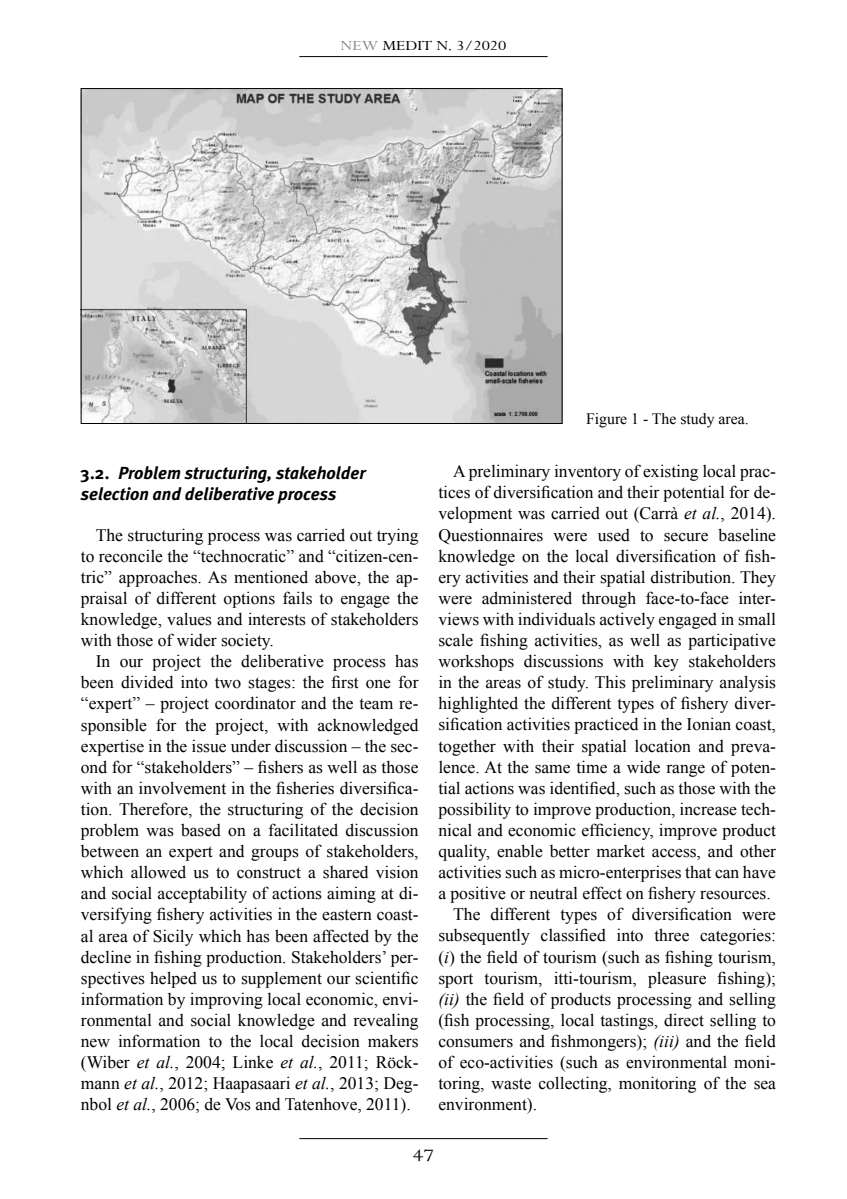
<style>
.page{position:relative;width:847px;height:1199px;background:#fff}
.page>*{position:absolute;margin:0;border:0;box-sizing:border-box;transform-origin:0 0}
.t1{font:19.6px "Perpetua Std";color:#000;scale:1.15 1}
._09_TESTO{font:17.5px/21.2px "Times New Roman";color:#000;text-align:justify}
._07_TIT_II_LIVELLO{font:italic 700 17.5px/21px "Meta Plus";color:#000}
.t2{font:15.75px "Times New Roman";color:#000}
.t3{font:15.75px "Perpetua Std";color:#000;scale:1.15 1}
.s1{color:#878787}
.s2{font-style:normal}
.s3{font-style:italic}
</style>
<div class="page">
<hr style="left:299px;top:56px;width:248px;height:1px;background:#000">
<hr style="left:299px;top:1138px;width:248px;height:1px;background:#000">
<img style="left:83px;top:90px;width:477px;height:332px">
<div style="left:81px;top:88px;width:481px;height:336px;border:1px solid #000"></div>
<p class="t3" style="left:340px;top:37px;width:146px"><span class="s1">NEW</span> MEDIT N. 3/2020</p>
<p class="t2" style="left:586px;top:408px;width:164px">Figure 1 - The study area.</p>
<p class="_07_TIT_II_LIVELLO" style="left:81px;top:462px;width:286px"><span class="s2">3.2.</span> Problem structuring, stakeholder selection and deliberative process</p>
<p class="_09_TESTO" style="left:81px;top:524px;width:339px;text-indent:15px">The structuring process was carried out trying to reconcile the “technocratic” and “citizen-cen&shy;tric” approaches. As mentioned above, the ap&shy;praisal of different options fails to engage the knowledge, values and interests of stakeholders with those of wider society.</p>
<p class="_09_TESTO" style="left:81px;top:650px;width:339px;text-indent:15px">In our project the deliberative process has been divided into two stages: the first one for “expert” ‒ project coordinator and the team re&shy;sponsible for the project, with acknowledged expertise in the issue under discussion ‒ the sec&shy;ond for “stakeholders” ‒ fishers as well as those with an involvement in the fisheries diversifica&shy;tion. Therefore, the structuring of the decision problem was based on a facilitated discussion between an expert and groups of stakeholders, which allowed us to construct a shared vision and social acceptability of actions aiming at di&shy;versifying fishery activities in the eastern coast&shy;al area of Sicily which has been affected by the decline in fishing production. Stakeholders’ per&shy;spectives helped us to supplement our scientific information by improving local economic, envi&shy;ronmental and social knowledge and revealing new information to the local decision makers (Wiber <span class="s3">et al.</span>, 2004; Linke <span class="s3">et al.</span>, 2011; Röck&shy;mann <span class="s3">et al.</span>, 2012; Haapasaari <span class="s3">et al.</span>, 2013; Deg&shy;nbol <span class="s3">et al.</span>, 2006; de Vos and Tatenhove, 2011).</p>
<p class="_09_TESTO" style="left:438px;top:460px;width:339px;text-indent:15px">A preliminary inventory of existing local prac&shy;tices of diversification and their potential for de&shy;velopment was carried out (Carrà <span class="s3">et al.</span>, 2014).<br>Questionnaires were used to secure baseline knowledge on the local diversification of fish&shy;ery activities and their spatial distribution. They were administered through face-to-face inter&shy;views with individuals actively engaged in small scale fishing activities, as well as participative workshops discussions with key stakeholders in the areas of study. This preliminary analysis highlighted the different types of fishery diver&shy;sification activities practiced in the Ionian coast, together with their spatial location and preva&shy;lence. At the same time a wide range of poten&shy;tial actions was identified, such as those with the possibility to improve production, increase tech&shy;nical and economic efficiency, improve product quality, enable better market access, and other activities such as micro-enterprises that can have a positive or neutral effect on fishery resources.</p>
<p class="_09_TESTO" style="left:438px;top:903px;width:339px;text-indent:15px">The different types of diversification were subsequently classified into three categories: (<span class="s3">i</span>) the field of tourism (such as fishing tourism, sport tourism, itti-tourism, pleasure fishing); <span class="s3">(ii)</span> the field of products processing and selling (fish processing, local tastings, direct selling to consumers and fishmongers); <span class="s3">(iii)</span> and the field of eco-activities (such as environmental moni&shy;toring, waste collecting, monitoring of the sea environment).</p>
<p class="t1" style="left:413px;top:1145px;width:19px">47</p>
</div>
